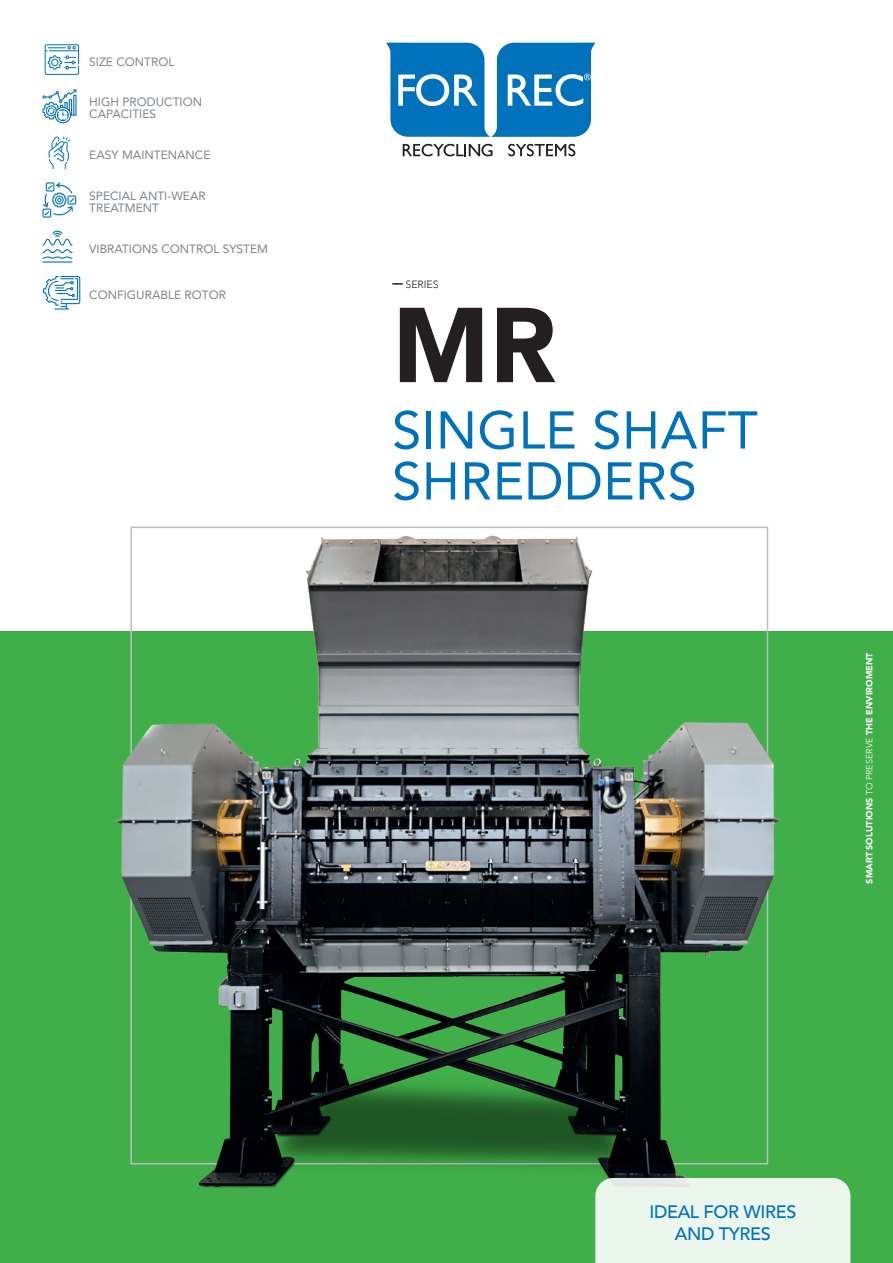
<style>
.page{position:relative;width:893px;height:1263px;background:#fff}
.page>*{position:absolute;margin:0;border:0;box-sizing:border-box;transform-origin:0 0}
.t1{font:900 105px "Avenir";color:#231f20}
.t2{font:52.5px/51px "Avenir";letter-spacing:.01em;color:#0072bb}
.t3{font:500 18px/21.6px "Avenir";letter-spacing:-.02em;color:#0072bb;text-align:center}
.t4{font:12px/12px "Avenir";color:#808285}
.t5{font:300 10.5px "Avenir";color:#231f20}
.t6{font:900 9px "Avenir";color:#fff}
.s1{font-weight:300}
</style>
<div class="page">
<div style="left:0;top:631px;width:893px;height:632px;background:#40ae49"></div>
<img style="left:115px;top:526px;width:666px;height:662px">
<div style="left:595px;top:1178px;width:255px;height:85px;background:#ebf6ec"></div>
<svg style="left:45px;top:44px;width:34px;height:31px"></svg>
<svg style="left:43px;top:89px;width:34px;height:34px"></svg>
<svg style="left:48px;top:137px;width:22px;height:32px"></svg>
<svg style="left:43px;top:182px;width:33px;height:36px"></svg>
<svg style="left:43px;top:231px;width:29px;height:32px"></svg>
<svg style="left:43px;top:276px;width:37px;height:34px"></svg>
<svg style="left:403px;top:144px;width:89px;height:12px"></svg>
<svg style="left:508px;top:144px;width:67px;height:12px"></svg>
<svg style="left:386px;top:43px;width:209px;height:94px"></svg>
<svg style="left:392px;top:283px;width:11px;height:2px"></svg>
<p class="t4" style="left:89px;top:55px;width:87px">SIZE CONTROL</p>
<p class="t4" style="left:89px;top:96px;width:114px">HIGH PRODUCTION<br>CAPACITIES</p>
<p class="t4" style="left:89px;top:149px;width:123px">EASY MAINTENANCE</p>
<p class="t4" style="left:89px;top:189px;width:118px">SPECIAL ANTI-WEAR<br>TREATMENT</p>
<p class="t4" style="left:89px;top:242px;width:180px">VIBRATIONS CONTROL SYSTEM</p>
<p class="t4" style="left:89px;top:288px;width:138px">CONFIGURABLE ROTOR</p>
<p class="t5" style="left:405px;top:278px;width:35px">SERIES</p>
<h1 class="t1" style="left:392px;top:256px;width:165px">MR</h1>
<h2 class="t2" style="left:392px;top:403px;width:367px">SINGLE SHAFT<br>SHREDDERS</h2>
<p class="t6" style="left:861px;top:883px;width:232px;rotate:-90deg">SMART SOLUTIONS <span class="s1">TO PRESERVE</span> THE ENVIROMENT</p>
<h3 class="t3" style="left:649px;top:1200px;width:148px">IDEAL FOR WIRES<br>AND TYRES</h3>
</div>
